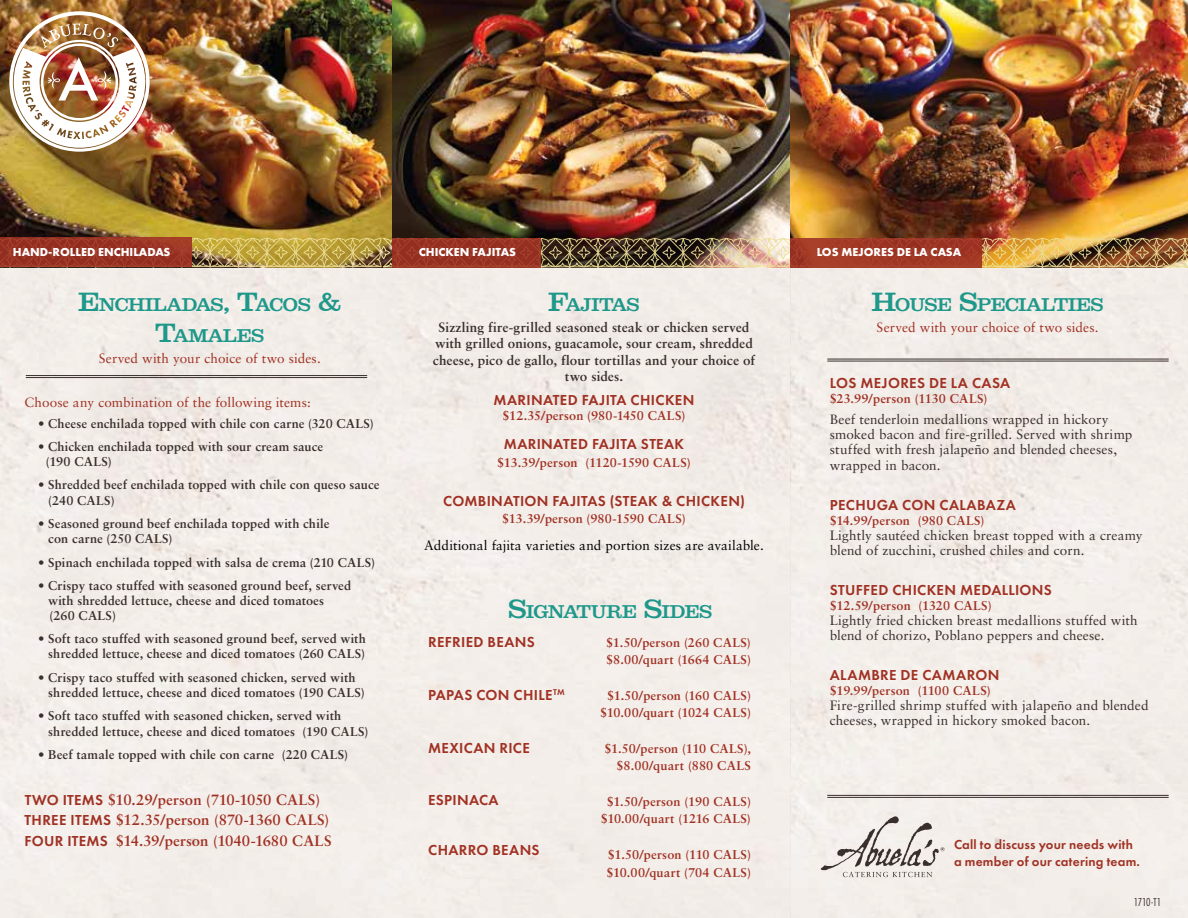
<style>
.page{position:relative;width:1188px;height:918px;background:#fff}
.page>*{position:absolute;margin:0;border:0;box-sizing:border-box;transform-origin:0 0}
.t1{font:500 25.5px "Clarendon";color:#1e988a}
.t2{font:500 17.85px "Clarendon";letter-spacing:.01em;color:#1e988a}
.t3{font:600 15px "Futura PT";letter-spacing:.025em;color:#a03123}
.t4{font:700 15px/20.4px "Sabon LT Std";color:#a03123}
.t5{font:13.5px/15.5px "Sabon LT Std";letter-spacing:.01em;color:#392f2c}
.t6{font:700 13.5px/16.2px "Sabon LT Std";letter-spacing:.01em;color:#392f2c;text-align:center}
.t7{font:13.5px "Sabon LT Std";letter-spacing:.005em;color:#a03123}
.t8{font:13.5px "Sabon LT Std";letter-spacing:.005em;color:#000}
.t9{font:600 13.5px/16.2px "Futura PT";letter-spacing:.015em;color:#a03123}
.t10{font:700 12.75px/15.3px "Sabon LT Std";letter-spacing:.01em;color:#392f2c}
.t11{font:700 12.75px/17.7px "Sabon LT Std";letter-spacing:.015em;color:#a03123}
.t12{font:700 12px "Futura PT";color:#fff}
.t13{font:12px "Futura PT Cond";letter-spacing:-.01em;color:#392f2c}
.s1{font-size:25.5px}
.s2{font-family:"Futura PT";font-weight:600}
</style>
<div class="page">
<img style="left:0;top:0;width:1188px;height:234px">
<img style="left:0;top:234px;width:1188px;height:35px">
<svg style="left:392px;top:238px;width:149px;height:29px;fill:#953022"></svg>
<div style="left:790px;top:238px;width:192px;height:29px;background:#a23925"></div>
<hr style="left:26px;top:375px;width:341px;height:1px;background:#392f2c">
<hr style="left:26px;top:377px;width:341px;height:1px;background:#392f2c">
<hr style="left:827px;top:359px;width:342px;height:1px;background:#392f2c">
<hr style="left:827px;top:361px;width:342px;height:1px;background:#392f2c">
<hr style="left:827px;top:795px;width:342px;height:1px;background:#392f2c">
<hr style="left:827px;top:797px;width:342px;height:1px;background:#392f2c">
<img style="left:9px;top:11px;width:141px;height:141px">
<svg style="left:821px;top:816px;width:124px;height:61px"></svg>
<p class="t12" style="left:13px;top:245px;width:159px">HAND-ROLLED ENCHILADAS</p>
<p class="t12" style="left:419px;top:245px;width:99px">CHICKEN FAJITAS</p>
<p class="t12" style="left:817px;top:245px;width:146px">LOS MEJORES DE LA CASA</p>
<h2 class="t2" style="left:549px;top:293px;width:91px"><span class="s1">F</span>AJITAS</h2>
<p class="t6" style="left:433px;top:319px;width:324px">Sizzling fire-grilled seasoned steak or chicken served with grilled onions, guacamole, sour cream, shredded cheese, pico de gallo, flour tortillas and your choice of two sides.</p>
<p class="t3" style="left:494px;top:391px;width:202px">MARINATED FAJITA CHICKEN</p>
<p class="t11" style="left:503px;top:406px;width:184px">$12.35/person (980-1450 CALS)</p>
<p class="t3" style="left:504px;top:435px;width:182px">MARINATED FAJITA STEAK</p>
<p class="t11" style="left:497px;top:453px;width:195px">$13.39/person (1120-1590 CALS)</p>
<p class="t3" style="left:443px;top:491px;width:303px">COMBINATION FAJITAS (STEAK &amp; CHICKEN)</p>
<p class="t11" style="left:502px;top:510px;width:185px">$13.39/person (980-1590 CALS)</p>
<p class="t8" style="left:424px;top:537px;width:341px">Additional fajita varieties and portion sizes are available.</p>
<h2 class="t2" style="left:872px;top:293px;width:232px"><span class="s1">H</span>OUSE <span class="s1">S</span>PECIALTIES</h2>
<h2 class="t2" style="left:79px;top:293px;width:206px"><span class="s1">E</span>NCHILADAS<span class="s1">, T</span>ACOS</h2>
<h1 class="t1" style="left:318px;top:286px;width:24px">&amp;</h1>
<h2 class="t2" style="left:156px;top:324px;width:109px"><span class="s1">T</span>AMALES</h2>
<p class="t7" style="left:99px;top:351px;width:224px">Served with your choice of two sides.</p>
<p class="t7" style="left:877px;top:319px;width:224px">Served with your choice of two sides.</p>
<p class="t3" style="left:830px;top:374px;width:182px">LOS MEJORES DE LA CASA</p>
<p class="t11" style="left:830px;top:390px;width:159px">$23.99/person (1130 CALS)</p>
<p class="t5" style="left:830px;top:411px;width:304px">Beef tenderloin medallions wrapped in hickory smoked bacon and fire-grilled. Served with shrimp stuffed with fresh jalapeño and blended cheeses, wrapped in bacon.</p>
<p class="t3" style="left:830px;top:496px;width:188px">PECHUGA CON CALABAZA</p>
<p class="t11" style="left:830px;top:511px;width:156px">$14.99/person (980 CALS)</p>
<p class="t5" style="left:830px;top:528px;width:314px;line-height:15px">Lightly sautéed chicken breast topped with a creamy blend of zucchini, crushed chiles and corn.</p>
<p class="t3" style="left:830px;top:581px;width:224px">STUFFED CHICKEN MEDALLIONS</p>
<p class="t11" style="left:830px;top:597px;width:163px">$12.59/person (1320 CALS)</p>
<p class="t5" style="left:830px;top:613px;width:310px;line-height:15px">Lightly fried chicken breast medallions stuffed with blend of chorizo, Poblano peppers and cheese.</p>
<p class="t3" style="left:830px;top:666px;width:171px">ALAMBRE DE CAMARON</p>
<p class="t11" style="left:830px;top:682px;width:162px">$19.99/person (1100 CALS)</p>
<p class="t5" style="left:830px;top:698px;width:320px;line-height:15px">Fire-grilled shrimp stuffed with jalapeño and blended cheeses, wrapped in hickory smoked bacon.</p>
<p class="t7" style="left:25px;top:395px;width:288px">Choose any combination of the following items:</p>
<p class="t10" style="left:38px;top:416px;width:337px">• Cheese enchilada topped with chile con carne (320 CALS)</p>
<p class="t10" style="left:46px;top:440px;width:279px;line-height:14.4px;text-indent:-8px">• Chicken enchilada topped with sour cream sauce (190 CALS)</p>
<p class="t10" style="left:48px;top:477px;width:333px;text-indent:-10px">• Shredded beef enchilada topped with chile con queso sauce (240 CALS)</p>
<p class="t10" style="left:48px;top:516px;width:283px;text-indent:-10px">• Seasoned ground beef enchilada topped with chile con carne (250 CALS)</p>
<p class="t10" style="left:38px;top:554px;width:339px">• Spinach enchilada topped with salsa de crema (210 CALS)</p>
<p class="t10" style="left:48px;top:578px;width:304px;line-height:14.9px;text-indent:-10px">• Crispy taco stuffed with seasoned ground beef, served with shredded lettuce, cheese and diced tomatoes (260 CALS)</p>
<p class="t10" style="left:38px;top:631px;width:329px;text-align:right">• Soft taco stuffed with seasoned ground beef, served with shredded lettuce, cheese and diced tomatoes (260 CALS)</p>
<p class="t10" style="left:48px;top:669px;width:318px;text-indent:-10px">• Crispy taco stuffed with seasoned chicken, served with shredded lettuce, cheese and diced tomatoes (190 CALS)</p>
<p class="t10" style="left:48px;top:708px;width:322px;text-indent:-10px">• Soft taco stuffed with seasoned chicken, served with shredded lettuce, cheese and diced tomatoes (190 CALS)</p>
<p class="t10" style="left:38px;top:747px;width:312px">• Beef tamale topped with chile con carne (220 CALS)</p>
<p class="t4" style="left:25px;top:789px;width:308px"><span class="s2">TWO ITEMS</span> $10.29/person (710-1050 CALS)<br><span class="s2">THREE ITEMS</span> $12.35/person (870-1360 CALS)<br><span class="s2">FOUR ITEMS</span> $14.39/person (1040-1680 CALS</p>
<h2 class="t2" style="left:509px;top:600px;width:204px"><span class="s1">S</span>IGNATURE <span class="s1">S</span>IDES</h2>
<p class="t3" style="left:428px;top:633px;width:108px">REFRIED BEANS</p>
<p class="t11" style="left:606px;top:633px;width:146px">$1.50/person (260 CALS) $8.00/quart (1664 CALS)</p>
<p class="t11" style="left:600px;top:686px;width:152px;text-align:center">$1.50/person (160 CALS) $10.00/quart (1024 CALS)</p>
<p class="t11" style="left:605px;top:739px;width:148px;text-align:right">$1.50/person (110 CALS), $8.00/quart (880 CALS</p>
<p class="t11" style="left:601px;top:792px;width:152px;text-align:center">$1.50/person (190 CALS) $10.00/quart (1216 CALS)</p>
<p class="t11" style="left:606px;top:845px;width:146px">$1.50/person (110 CALS) $10.00/quart (704 CALS)</p>
<p class="t3" style="left:428px;top:685px;width:138px">PAPAS CON CHILE<sup>TM</sup></p>
<p class="t3" style="left:428px;top:738px;width:103px">MEXICAN RICE</p>
<p class="t3" style="left:428px;top:790px;width:72px">ESPINACA</p>
<p class="t3" style="left:428px;top:840px;width:113px">CHARRO BEANS</p>
<p class="t9" style="left:954px;top:837px;width:188px">Call to discuss your needs with a member of our catering team.</p>
<p class="t13" style="left:1134px;top:895px;width:29px">1710-T1</p>
</div>
